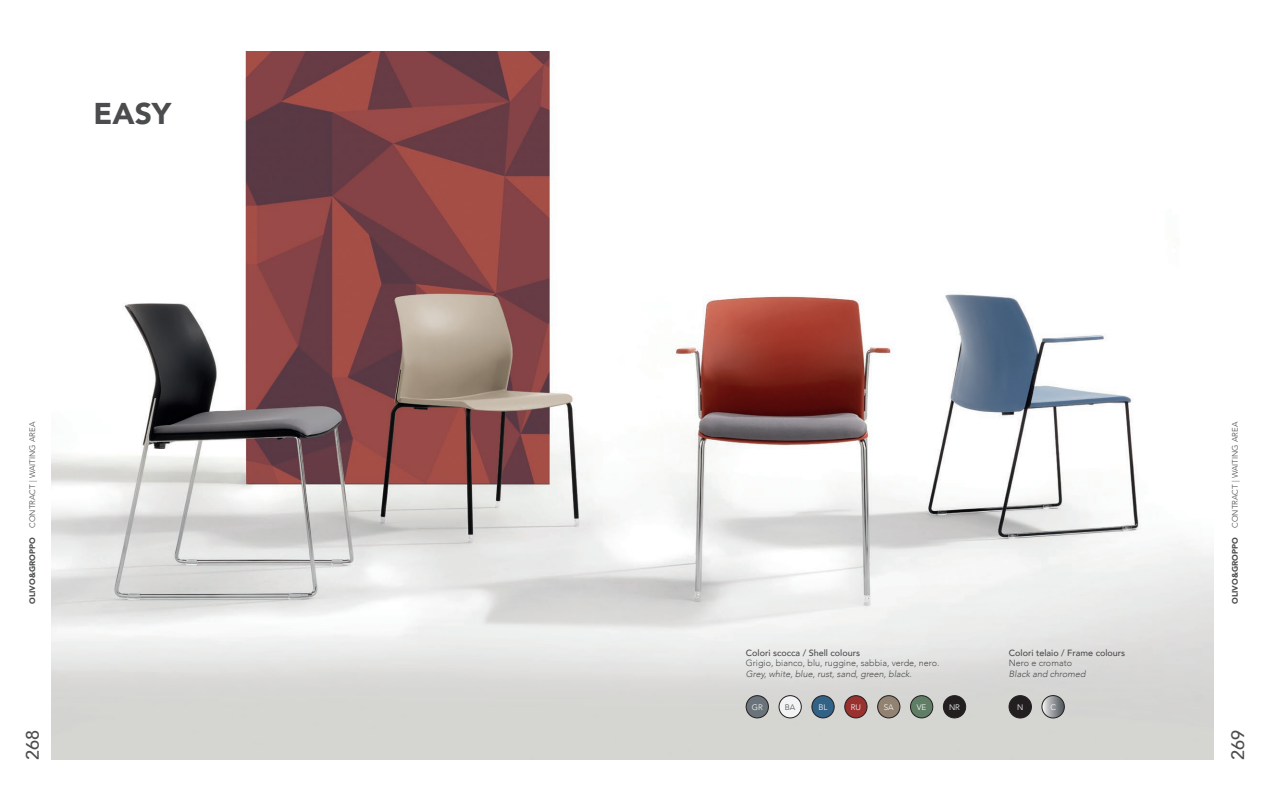
<style>
.page{position:relative;width:1265px;height:811px;background:#fff}
.page>*{position:absolute;margin:0;border:0;box-sizing:border-box;transform-origin:0 0}
.t1{font:900 30px "Avenir";color:#4b4c4d}
.t2{font:500 18px "Avenir";color:#4b4c4d}
.t3{font:300 9px "Avenir";color:#4b4c4d}
.t4{font:italic 300 9px "Avenir";color:#4b4c4d}
.t5{font:500 9px "Avenir";color:#4b4c4d}
.t6{font:300 8px "Avenir";color:#4b4c4d}
.t7{font:300 8px "Avenir";color:#fff}
.s1{font-weight:900}
</style>
<div class="page">
<img style="left:51px;top:51px;width:1162px;height:709px">
<div style="left:779px;top:695px;width:22px;height:23px;background:#f2f3f4;border-radius:50%"></div>
<div style="left:778px;top:695px;width:23px;height:23px;border:1px solid #231f20;border-radius:50%"></div>
<div style="left:746px;top:695px;width:22px;height:23px;background:#697379;border-radius:50%"></div>
<div style="left:746px;top:695px;width:22px;height:23px;border:1px solid #231f20;border-radius:50%"></div>
<div style="left:910px;top:695px;width:22px;height:23px;background:#607e66;border-radius:50%"></div>
<div style="left:910px;top:695px;width:22px;height:23px;border:1px solid #231f20;border-radius:50%"></div>
<div style="left:943px;top:695px;width:22px;height:23px;background:#231f20;border-radius:50%"></div>
<div style="left:943px;top:695px;width:22px;height:23px;border:1px solid #231f20;border-radius:50%"></div>
<div style="left:811px;top:695px;width:23px;height:23px;background:#326286;border-radius:50%"></div>
<div style="left:811px;top:695px;width:23px;height:23px;border:1px solid #231f20;border-radius:50%"></div>
<div style="left:877px;top:695px;width:22px;height:23px;background:#918271;border-radius:50%"></div>
<div style="left:877px;top:695px;width:23px;height:23px;border:1px solid #231f20;border-radius:50%"></div>
<div style="left:844px;top:695px;width:23px;height:23px;background:#99322f;border-radius:50%"></div>
<div style="left:844px;top:695px;width:23px;height:23px;border:1px solid #231f20;border-radius:50%"></div>
<div style="left:1008px;top:695px;width:23px;height:23px;background:#231f20;border-radius:50%"></div>
<div style="left:1008px;top:695px;width:23px;height:23px;border:1px solid #231f20;border-radius:50%"></div>
<svg style="left:1041px;top:695px;width:23px;height:23px"></svg>
<div style="left:1041px;top:695px;width:23px;height:23px;border:1px solid #231f20;border-radius:50%"></div>
<h1 class="t1" style="left:94px;top:87px;width:79px">EASY</h1>
<p class="t6" style="left:28px;top:604px;width:184px;rotate:-90deg"><span class="s1">OLIVO&amp;GROPPO</span> CONTRACT | WAITING AREA</p>
<p class="t5" style="left:746px;top:644px;width:116px">Colori scocca / Shell colours</p>
<p class="t3" style="left:746px;top:658px;width:195px">Grigio, bianco, blu, ruggine, sabbia, verde, nero.</p>
<p class="t4" style="left:746px;top:668px;width:167px">Grey, white, blue, rust, sand, green, black.</p>
<p class="t7" style="left:751px;top:702px;width:12px">GR</p>
<p class="t6" style="left:784px;top:702px;width:12px">BA</p>
<p class="t7" style="left:818px;top:702px;width:11px">BL</p>
<p class="t7" style="left:850px;top:702px;width:12px">RU</p>
<p class="t7" style="left:883px;top:702px;width:11px">SA</p>
<p class="t7" style="left:916px;top:702px;width:11px">VE</p>
<p class="t7" style="left:948px;top:702px;width:12px">NR</p>
<p class="t5" style="left:1008px;top:644px;width:118px">Colori telaio / Frame colours</p>
<p class="t3" style="left:1008px;top:658px;width:65px">Nero e cromato</p>
<p class="t4" style="left:1008px;top:668px;width:78px">Black and chromed</p>
<p class="t7" style="left:1017px;top:702px;width:8px">N</p>
<p class="t7" style="left:1050px;top:702px;width:7px">C</p>
<p class="t6" style="left:1230px;top:604px;width:184px;rotate:-90deg"><span class="s1">OLIVO&amp;GROPPO</span> CONTRACT | WAITING AREA</p>
<h2 class="t2" style="left:17px;top:760px;width:32px;rotate:-90deg">268</h2>
<h2 class="t2" style="left:1222px;top:760px;width:32px;rotate:-90deg">269</h2>
</div>
